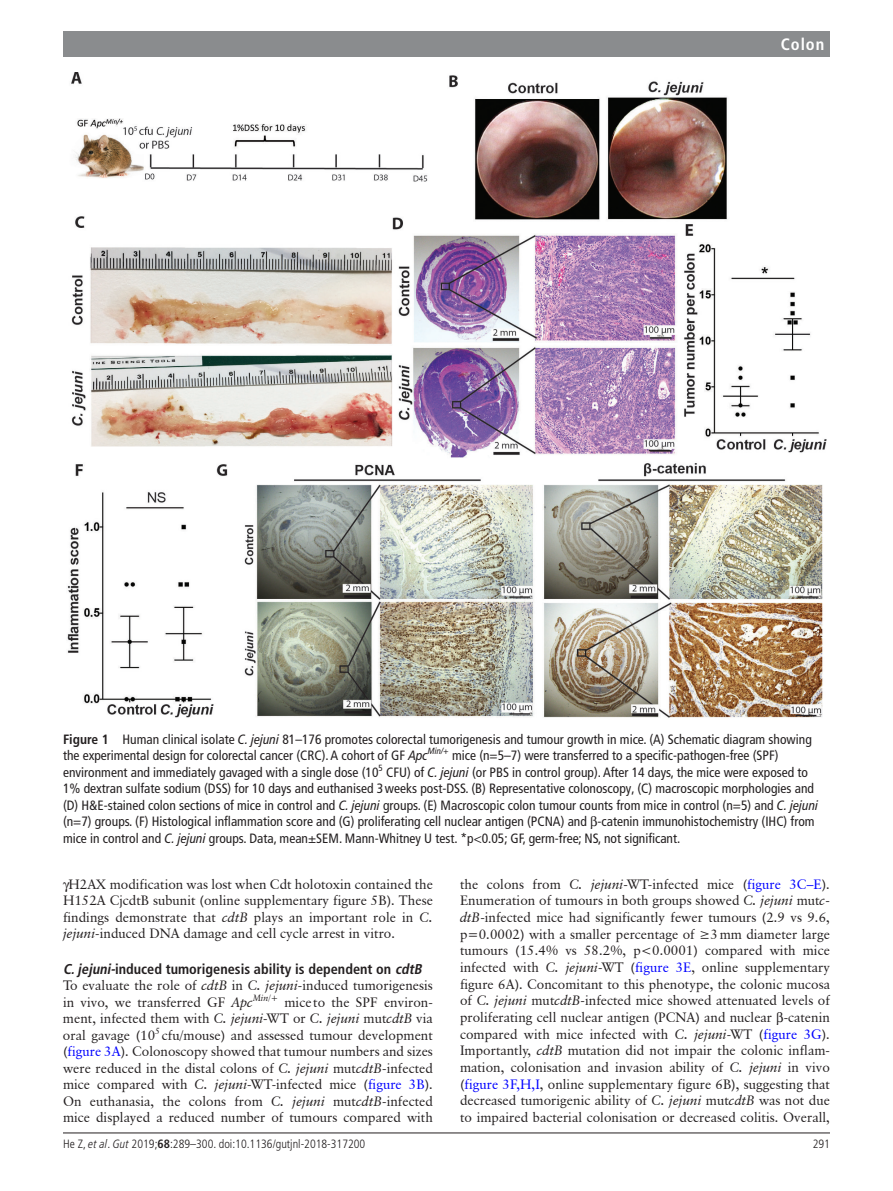
<style>
.page{position:relative;width:893px;height:1191px;background:#fff}
.page>*{position:absolute;margin:0;border:0;box-sizing:border-box;transform-origin:0 0}
.t1{font:700 condensed 16.5px "Frutiger LT Pro";color:#fff}
.t2{font:700 condensed 14.25px "Frutiger LT Pro";color:#231f20}
.t3{font:13.5px/16.6px "Classical Garamond BT";color:#231f20;text-align:justify}
.t4{font:condensed 13.5px/16.5px "Frutiger LT Pro";color:#231f20}
.t5{font:300 condensed 12px "Frutiger LT Pro";color:#231f20}
.s1{font-weight:700}
.s2{font-style:italic}
.s3{color:#00f}
</style>
<div class="page">
<hr style="left:63px;top:1132px;width:767px;height:1px;background:#231f20">
<div style="left:63px;top:31px;width:767px;height:25px;background:#8a8c8e"></div>
<img style="left:67px;top:72px;width:759px;height:646px">
<p class="t1" style="left:781px;top:34px;width:45px">Colon</p>
<p class="t4" style="left:63px;top:731px;width:757px"><span class="s1">Figure 1</span> Human clinical isolate <span class="s2">C. jejuni</span> 81–176 promotes colorectal tumorigenesis and tumour growth in mice. (A) Schematic diagram showing the experimental design for colorectal cancer (CRC). A cohort of GF <span class="s2">Apc</span><sup>Min/+</sup> mice (n=5–7) were transferred to a specific-pathogen-free (SPF) environment and immediately gavaged with a single dose (10<sup>5</sup> CFU) of <span class="s2">C. jejuni</span> (or PBS in control group). After 14 days, the mice were exposed to 1% dextran sulfate sodium (DSS) for 10 days and euthanised 3weeks post-DSS. (B) Representative colonoscopy, (C) macroscopic morphologies and (D) H&amp;E-stained colon sections of mice in control and <span class="s2">C. jejuni</span> groups. (E) Macroscopic colon tumour counts from mice in control (n=5) and <span class="s2">C. jejuni </span>(n=7) groups. (F) Histological inflammation score and (G) proliferating cell nuclear antigen (PCNA) and -catenin immunohistochemistry (IHC) from mice in control and <span class="s2">C. jejuni</span> groups. Data, mean±SEM. Mann-Whitney U test. *p&lt;0.05; GF, germ-free; NS, not significant.</p>
<p class="t3" style="left:63px;top:875px;width:371px;text-indent:6px">H2AX modification was lost when Cdt holotoxin contained the H152A CjcdtB subunit (online supplementary figure 5B). These findings demonstrate that <span class="s2">cdtB</span> plays an important role in <span class="s2">C. jejuni</span>-induced DNA damage and cell cycle arrest in vitro.</p>
<p class="t2" style="left:63px;top:960px;width:360px"><span class="s2">C.jejuni-</span>induced tumorigenesis ability is dependent on <span class="s2">cdtB</span></p>
<p class="t3" style="left:63px;top:977px;width:371px">To evaluate the role of <span class="s2">cdtB</span> in <span class="s2">C. jejuni</span>-induced tumorigenesis in vivo, we transferred GF <span class="s2">Apc</span><sup>Min/+</sup> mice to the SPF environ&shy;ment, infected them with <span class="s2">C. jejuni</span>-WT or <span class="s2">C. jejuni</span> mut<span class="s2">cdtB</span> via oral gavage (10<sup>5</sup> cfu/mouse) and assessed tumour development (<span class="s3">figure 3A</span>). Colonoscopy showed that tumour numbers and sizes were reduced in the distal colons of <span class="s2">C. jejuni</span> mut<span class="s2">cdtB-</span>infected mice compared with <span class="s2">C. jejuni</span>-WT-infected mice (<span class="s3">figure 3B</span>).<br>On euthanasia, the colons from <span class="s2">C. jejuni</span> mut<span class="s2">cdtB-</span>infected mice displayed a reduced number of tumours compared with</p>
<p class="t3" style="left:460px;top:875px;width:371px">the colons from <span class="s2">C. jejuni</span>-WT-infected mice (<span class="s3">figure 3C–E</span>).<br>Enumeration of tumours in both groups showed <span class="s2">C. jejuni</span> mut<span class="s2">c&shy;dtB-</span>infected mice had significantly fewer tumours (2.9 vs 9.6, p=0.0002) with a smaller percentage of ≥3mm diameter large tumours (15.4% vs 58.2%, p&lt;0.0001) compared with mice infected with <span class="s2">C. jejuni</span>-WT (<span class="s3">figure 3E</span>, online supplementary figure 6A). Concomitant to this phenotype, the colonic mucosa of <span class="s2">C. jejuni</span> mut<span class="s2">cdtB-</span>infected mice showed attenuated levels of proliferating cell nuclear antigen (PCNA) and nuclear -catenin compared with mice infected with <span class="s2">C. jejuni</span>-WT (<span class="s3">figure 3G</span>).<br>Importantly, <span class="s2">cdtB</span> mutation did not impair the colonic inflam&shy;mation, colonisation and invasion ability of <span class="s2">C. jejuni</span> in vivo (<span class="s3">figure 3F,H,I</span>, online supplementary figure 6B), suggesting that decreased tumorigenic ability of <span class="s2">C. jejuni</span> mut<span class="s2">cdtB</span> was not due to impaired bacterial colonisation or decreased colitis. Overall,</p>
<p class="t5" style="left:63px;top:1136px;width:304px">He Z, <span class="s2">et al</span>. <span class="s2">Gut</span> 2019;<span class="s1">68</span>:289–300. doi:10.1136/gutjnl-2018-317200</p>
<p class="t5" style="left:813px;top:1136px;width:19px">291</p>
</div>
